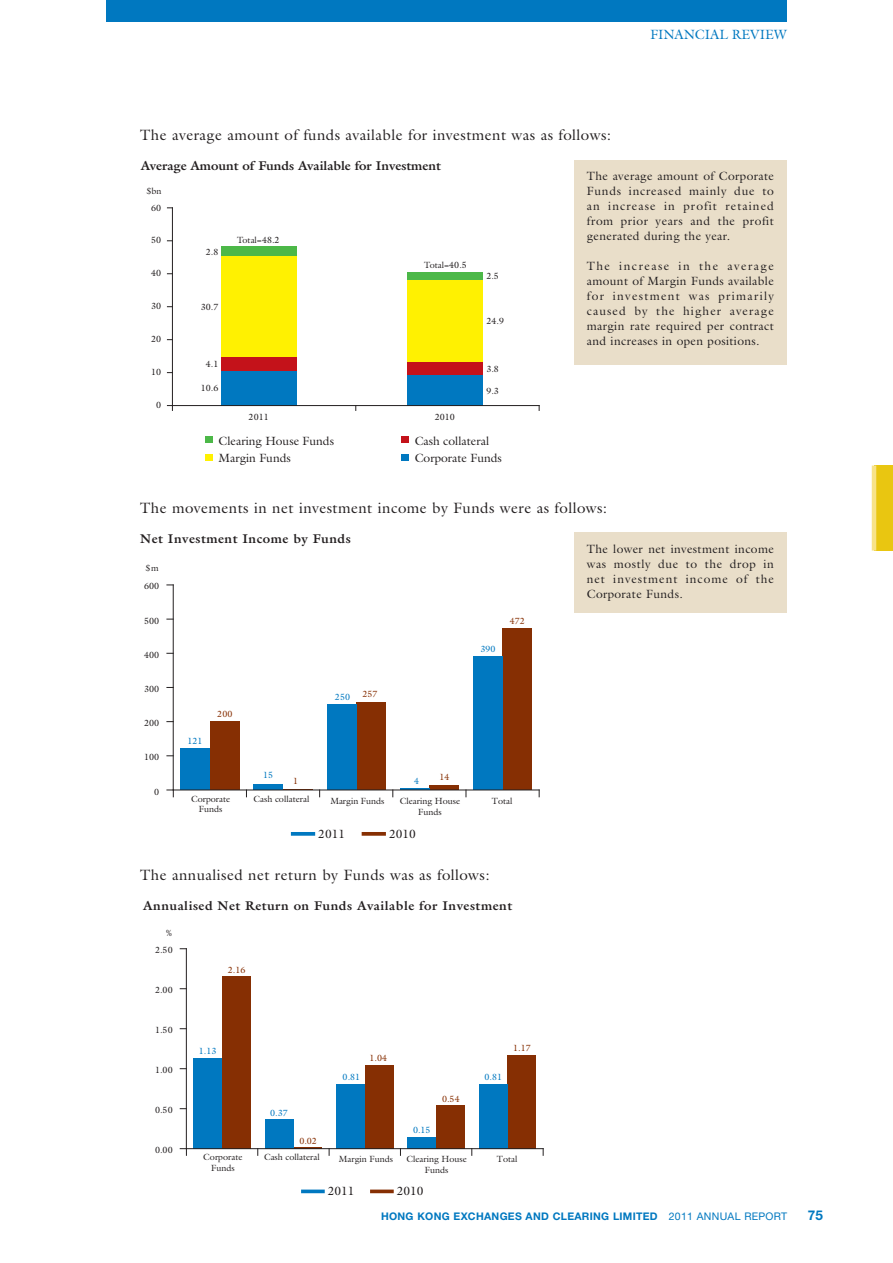
<style>
.page{position:relative;width:893px;height:1263px;background:#fff}
.page>*{position:absolute;margin:0;border:0;box-sizing:border-box;transform-origin:0 0}
.t1{font:15px "Galliard Std";letter-spacing:.03em;color:#231f20}
.t2{font:13.5px "Galliard Std";color:#0078c0}
.t3{font:700 13.5px "Helvetica Neue LT Std";color:#0078c0}
.t4{font:700 12.75px "Galliard Std";letter-spacing:.04em;color:#231f20}
.t5{font:700 12.75px "Galliard Std";color:#231f20}
.t6{font:12px/15px "Galliard Std";letter-spacing:.03em;color:#231f20;text-align:justify}
.t7{font:12px/16.5px "Galliard Std";color:#231f20}
.t8{font:700 10.5px "Helvetica Neue LT Std";letter-spacing:.03em;color:#0078c0}
.t9{font:9px/10.8px "Galliard Std";color:#231f20;text-align:center}
.t10{font:9px "Galliard Std";color:#0078c0}
.t11{font:9px "Galliard Std";color:#862f03}
.s1{font-weight:400}
</style>
<div class="page">
<div style="left:106px;top:0;width:681px;height:21px;background:#0078c0"></div>
<div style="left:574px;top:160px;width:213px;height:204px;background:#e9dec9"></div>
<div style="left:221px;top:371px;width:75px;height:35px;background:#0078c0"></div>
<div style="left:408px;top:375px;width:75px;height:31px;background:#0078c0"></div>
<div style="left:221px;top:247px;width:75px;height:9px;background:#4cb848"></div>
<div style="left:408px;top:272px;width:75px;height:8px;background:#4cb848"></div>
<div style="left:221px;top:256px;width:75px;height:101px;background:#fff101"></div>
<div style="left:408px;top:280px;width:75px;height:82px;background:#fff101"></div>
<div style="left:221px;top:357px;width:75px;height:14px;background:#c4121a"></div>
<div style="left:408px;top:362px;width:75px;height:13px;background:#c4121a"></div>
<div style="left:205px;top:454px;width:7px;height:7px;background:#fff101"></div>
<div style="left:205px;top:437px;width:7px;height:6px;background:#4cb848"></div>
<div style="left:401px;top:454px;width:7px;height:7px;background:#0078c0"></div>
<div style="left:401px;top:437px;width:7px;height:6px;background:#c4121a"></div>
<hr style="left:172px;top:405px;width:367px;height:1px;background:#231f20">
<hr style="left:172px;top:208px;width:1px;height:198px;background:#231f20">
<svg style="left:167px;top:405px;width:6px;height:5px"></svg>
<div style="left:574px;top:532px;width:213px;height:80px;background:#e9dec9"></div>
<svg style="left:291px;top:832px;width:24px;height:4px"></svg>
<svg style="left:362px;top:832px;width:24px;height:4px"></svg>
<hr style="left:173px;top:585px;width:1px;height:205px;background:#231f20">
<svg style="left:167px;top:790px;width:7px;height:7px"></svg>
<div style="left:210px;top:722px;width:29px;height:68px;background:#862f03"></div>
<div style="left:356px;top:702px;width:29px;height:88px;background:#862f03"></div>
<div style="left:429px;top:785px;width:30px;height:5px;background:#862f03"></div>
<div style="left:502px;top:629px;width:30px;height:161px;background:#862f03"></div>
<div style="left:473px;top:657px;width:29px;height:133px;background:#0078c0"></div>
<div style="left:181px;top:749px;width:29px;height:41px;background:#0078c0"></div>
<div style="left:254px;top:785px;width:29px;height:5px;background:#0078c0"></div>
<div style="left:327px;top:705px;width:29px;height:85px;background:#0078c0"></div>
<svg style="left:400px;top:789px;width:29px;height:1px"></svg>
<hr style="left:173px;top:790px;width:366px;height:1px;background:#231f20">
<div style="left:222px;top:976px;width:29px;height:173px;background:#862f03"></div>
<hr style="left:293px;top:1147px;width:29px;height:2px;background:#862f03">
<div style="left:365px;top:1066px;width:28px;height:83px;background:#862f03"></div>
<div style="left:436px;top:1105px;width:29px;height:44px;background:#862f03"></div>
<div style="left:507px;top:1055px;width:29px;height:94px;background:#862f03"></div>
<div style="left:479px;top:1084px;width:28px;height:65px;background:#0078c0"></div>
<div style="left:194px;top:1058px;width:28px;height:91px;background:#0078c0"></div>
<div style="left:265px;top:1119px;width:28px;height:30px;background:#0078c0"></div>
<div style="left:336px;top:1084px;width:29px;height:65px;background:#0078c0"></div>
<div style="left:408px;top:1137px;width:28px;height:12px;background:#0078c0"></div>
<hr style="left:301px;top:1190px;width:24px;height:3px;background:#0078c0">
<hr style="left:370px;top:1190px;width:24px;height:3px;background:#862f03">
<hr style="left:186px;top:1148px;width:357px;height:1px;background:#231f20">
<hr style="left:186px;top:949px;width:1px;height:200px;background:#231f20">
<svg style="left:180px;top:1148px;width:7px;height:7px"></svg>
<div style="left:874px;top:466px;width:19px;height:85px;background:#e9c611"></div>
<hr style="left:872px;top:466px;width:4px;height:85px;background:#f8e389">
<p class="t2" style="left:650px;top:29px;width:138px">FINANCIAL REVIEW</p>
<p class="t1" style="left:140px;top:129px;width:472px">The average amount of funds available for investment was as follows:</p>
<p class="t6" style="left:587px;top:170px;width:189px">The average amount of Corporate Funds increased mainly due to an increase in profit retained from prior years and the profit generated during the year.</p>
<p class="t6" style="left:587px;top:260px;width:189px">The increase in the average amount of Margin Funds available for investment was primarily caused by the higher average margin rate required per contract and increases in open positions.</p>
<p class="t5" style="left:141px;top:161px;width:301px">Average Amount of Funds Available for Investment</p>
<p class="t9" style="left:146px;top:187px;width:17px">$bn</p>
<p class="t9" style="left:151px;top:203px;width:12px">60</p>
<p class="t9" style="left:237px;top:236px;width:44px">Total=48.2</p>
<p class="t9" style="left:151px;top:236px;width:12px">50</p>
<p class="t9" style="left:206px;top:247px;width:14px">2.8</p>
<p class="t9" style="left:424px;top:260px;width:44px">Total=40.5</p>
<p class="t9" style="left:151px;top:269px;width:12px">40</p>
<p class="t9" style="left:486px;top:271px;width:14px">2.5</p>
<p class="t9" style="left:151px;top:302px;width:12px">30</p>
<p class="t9" style="left:201px;top:302px;width:19px">30.7</p>
<p class="t9" style="left:486px;top:317px;width:19px">24.9</p>
<p class="t9" style="left:151px;top:335px;width:12px">20</p>
<p class="t9" style="left:151px;top:367px;width:12px">10</p>
<p class="t9" style="left:156px;top:400px;width:7px">0</p>
<p class="t9" style="left:206px;top:359px;width:14px">4.1</p>
<p class="t9" style="left:201px;top:384px;width:19px">10.6</p>
<p class="t9" style="left:249px;top:413px;width:22px">2011</p>
<p class="t9" style="left:435px;top:413px;width:22px">2010</p>
<p class="t9" style="left:486px;top:364px;width:14px">3.8</p>
<p class="t9" style="left:486px;top:387px;width:14px">9.3</p>
<p class="t7" style="left:219px;top:434px;width:117px">Clearing House Funds<br>Margin Funds</p>
<p class="t7" style="left:415px;top:434px;width:89px">Cash collateral<br>Corporate Funds</p>
<p class="t1" style="left:140px;top:502px;width:468px">The movements in net investment income by Funds were as follows:</p>
<p class="t6" style="left:587px;top:542px;width:189px">The lower net investment income was mostly due to the drop in net investment income of the Corporate Funds.</p>
<p class="t4" style="left:140px;top:534px;width:212px">Net Investment Income by Funds</p>
<p class="t9" style="left:146px;top:564px;width:14px">$m</p>
<p class="t9" style="left:144px;top:582px;width:17px">600</p>
<p class="t9" style="left:144px;top:616px;width:17px">500</p>
<p class="t9" style="left:144px;top:650px;width:17px">400</p>
<p class="t9" style="left:144px;top:684px;width:17px">300</p>
<p class="t9" style="left:144px;top:719px;width:17px">200</p>
<p class="t9" style="left:144px;top:753px;width:17px">100</p>
<p class="t9" style="left:154px;top:787px;width:7px">0</p>
<p class="t10" style="left:187px;top:738px;width:17px">121</p>
<p class="t11" style="left:217px;top:711px;width:17px">200</p>
<p class="t9" style="left:191px;top:794px;width:41px">Corporate<br>Funds</p>
<p class="t10" style="left:263px;top:772px;width:12px">15</p>
<p class="t11" style="left:293px;top:777px;width:7px">1</p>
<p class="t10" style="left:335px;top:694px;width:17px">250</p>
<p class="t11" style="left:362px;top:690px;width:17px">257</p>
<p class="t10" style="left:480px;top:645px;width:17px">390</p>
<p class="t11" style="left:510px;top:618px;width:17px">472</p>
<p class="t10" style="left:414px;top:777px;width:7px">4</p>
<p class="t11" style="left:439px;top:774px;width:12px">14</p>
<p class="t9" style="left:254px;top:794px;width:57px">Cash collateral</p>
<p class="t9" style="left:330px;top:796px;width:56px">Margin Funds</p>
<p class="t9" style="left:400px;top:796px;width:62px">Clearing House<br>Funds</p>
<p class="t9" style="left:492px;top:796px;width:22px">Total</p>
<p class="t6" style="left:318px;top:827px;width:28px">2011</p>
<p class="t6" style="left:389px;top:827px;width:28px">2010</p>
<p class="t1" style="left:140px;top:869px;width:351px">The annualised net return by Funds was as follows:</p>
<p class="t4" style="left:143px;top:901px;width:370px">Annualised Net Return on Funds Available for Investment</p>
<p class="t9" style="left:166px;top:928px;width:7px">%</p>
<p class="t9" style="left:155px;top:946px;width:19px">2.50</p>
<p class="t9" style="left:155px;top:986px;width:19px">2.00</p>
<p class="t9" style="left:155px;top:1026px;width:19px">1.50</p>
<p class="t9" style="left:155px;top:1066px;width:19px">1.00</p>
<p class="t9" style="left:155px;top:1106px;width:19px">0.50</p>
<p class="t9" style="left:155px;top:1146px;width:19px">0.00</p>
<p class="t11" style="left:228px;top:967px;width:19px">2.16</p>
<p class="t10" style="left:199px;top:1048px;width:19px">1.13</p>
<p class="t9" style="left:203px;top:1152px;width:41px">Corporate<br>Funds</p>
<p class="t10" style="left:270px;top:1110px;width:19px">0.37</p>
<p class="t11" style="left:299px;top:1138px;width:19px">0.02</p>
<p class="t10" style="left:343px;top:1074px;width:19px">0.81</p>
<p class="t11" style="left:369px;top:1055px;width:19px">1.04</p>
<p class="t10" style="left:413px;top:1126px;width:19px">0.15</p>
<p class="t11" style="left:442px;top:1096px;width:19px">0.54</p>
<p class="t10" style="left:484px;top:1074px;width:19px">0.81</p>
<p class="t11" style="left:513px;top:1045px;width:19px">1.17</p>
<p class="t9" style="left:264px;top:1153px;width:57px">Cash collateral</p>
<p class="t9" style="left:339px;top:1155px;width:56px">Margin Funds</p>
<p class="t9" style="left:406px;top:1155px;width:62px">Clearing House<br>Funds</p>
<p class="t9" style="left:497px;top:1155px;width:22px">Total</p>
<p class="t6" style="left:328px;top:1185px;width:28px">2011</p>
<p class="t6" style="left:397px;top:1185px;width:28px">2010</p>
<p class="t8" style="left:381px;top:1211px;width:408px">HONG KONG EXCHANGES AND CLEARING LIMITED <span class="s1">2011 ANNUAL REPORT</span></p>
<p class="t3" style="left:808px;top:1208px;width:17px">75</p>
</div>
